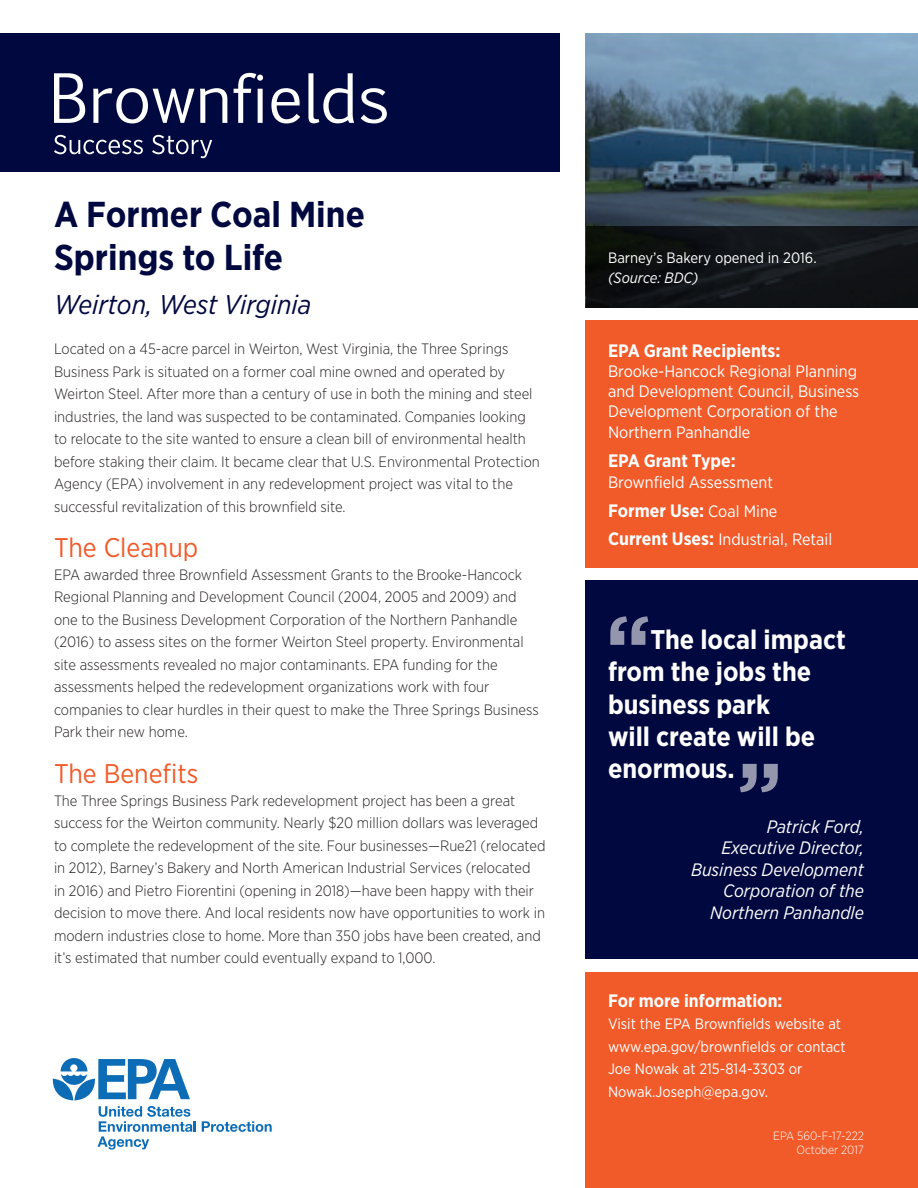
<style>
.page{position:relative;width:918px;height:1188px;background:#fff}
.page>*{position:absolute;margin:0;border:0;box-sizing:border-box;transform-origin:0 0}
.t1{font:700 36px/43.2px "Gotham Narrow";color:#00093f}
.t2{font:700 27px/32.4px "Gotham Narrow";color:#fff}
.t3{font:27px "Gotham Narrow";color:#f15b2a}
.t4{font:italic 27px "Gotham Narrow";color:#00093f}
.t5{font:italic 18px/21.6px "Gotham Narrow";color:#fff;text-align:right}
.t6{font:700 18px "Gotham Narrow";color:#fff}
.t7{font:16.5px/19.8px "Gotham Narrow";color:#fff}
.t8{font:300 15px/22.5px "Gotham Narrow";color:#231f20}
.t9{font:15px/22.5px "Gotham Narrow";color:#fff}
.t10{font:300 12px/14.4px "Gotham Narrow";color:#fff;text-align:right}
.s1{font-style:italic}
.s2{font-weight:400;font-size:16.5px}
.s3{font-weight:700;font-size:18px}
</style>
<div class="page">
<div style="left:0;top:33px;width:560px;height:139px;background:#00093f"></div>
<svg style="left:54px;top:73px;width:333px;height:50px"></svg>
<svg style="left:54px;top:135px;width:158px;height:23px"></svg>
<svg style="left:52px;top:1058px;width:138px;height:42px"></svg>
<svg style="left:202px;top:1121px;width:70px;height:11px"></svg>
<svg style="left:98px;top:1106px;width:98px;height:44px"></svg>
<img style="left:586px;top:33px;width:332px;height:193px">
<div style="left:586px;top:972px;width:332px;height:216px;background:#f15b2a"></div>
<div style="left:586px;top:321px;width:332px;height:247px;background:#f15b2a"></div>
<div style="left:586px;top:580px;width:332px;height:379px;background:#00093f"></div>
<svg style="left:610px;top:616px;width:38px;height:29px"></svg>
<svg style="left:740px;top:764px;width:38px;height:28px"></svg>
<div style="left:586px;top:226px;width:332px;height:82px;background:linear-gradient(to right,#0c0f0f,#16191e)"></div>
<h1 class="t1" style="left:54px;top:193px;width:312px">A Former Coal Mine<br>Springs to Life</h1>
<p class="t4" style="left:54px;top:287px;width:259px">Weirton, West Virginia</p>
<p class="t8" style="left:54px;top:337px;width:487px">Located on a 45-acre parcel in Weirton, West Virginia, the Three Springs Business Park is situated on a former coal mine owned and operated by Weirton Steel. After more than a century of use in both the mining and steel industries, the land was suspected to be contaminated. Companies looking to relocate to the site wanted to ensure a clean bill of environmental health before staking their claim. It became clear that U.S. Environmental Protection Agency (EPA) involvement in any redevelopment project was vital to the successful revitalization of this brownfield site.</p>
<h2 class="t3" style="left:54px;top:531px;width:146px">The Cleanup</h2>
<p class="t8" style="left:54px;top:563px;width:486px">EPA awarded three Brownfield Assessment Grants to the Brooke-Hancock Regional Planning and Development Council (2004, 2005 and 2009) and one to the Business Development Corporation of the Northern Panhandle (2016) to assess sites on the former Weirton Steel property. Environmental site assessments revealed no major contaminants. EPA funding for the assessments helped the redevelopment organizations work with four companies to clear hurdles in their quest to make the Three Springs Business Park their new home.</p>
<h2 class="t3" style="left:54px;top:757px;width:146px">The Benefits</h2>
<p class="t8" style="left:54px;top:789px;width:493px">The Three Springs Business Park redevelopment project has been a great success for the Weirton community. Nearly $20 million dollars was leveraged to complete the redevelopment of the site. Four businesses—Rue21 (relocated in 2012), Barney’s Bakery and North American Industrial Services (relocated in 2016) and Pietro Fiorentini (opening in 2018)—have been happy with their decision to move there. And local residents now have opportunities to work in modern industries close to home. More than 350 jobs have been created, and it’s estimated that number could eventually expand to 1,000.</p>
<p class="t9" style="left:608px;top:248px;width:210px;line-height:19.5px">Barney’s Bakery opened in 2016. <span class="s1">(Source: BDC)</span></p>
<h3 class="t6" style="left:608px;top:339px;width:174px">EPA Grant Recipients:</h3>
<p class="t7" style="left:608px;top:361px;width:253px">Brooke-Hancock Regional Planning and Development Council, Business<br>Development Corporation of the</p>
<p class="t7" style="left:608px;top:422px;width:144px">Northern Panhandle</p>
<h3 class="t6" style="left:608px;top:449px;width:129px">EPA Grant Type:</h3>
<p class="t7" style="left:608px;top:472px;width:167px">Brownfield Assessment</p>
<p class="t6" style="left:608px;top:499px;width:171px">Former Use: <span class="s2">Coal Mine</span></p>
<p class="t7" style="left:608px;top:529px;width:226px"><span class="s3">Current Uses:</span> Industrial, Retail</p>
<p class="t2" style="left:608px;top:623px;width:239px;text-indent:42px">The local impact from the jobs the business park<br>will create will be enormous.</p>
<p class="t5" style="left:767px;top:815px;width:99px">Patrick Ford,</p>
<p class="t5" style="left:721px;top:837px;width:144px">Executive Director,</p>
<p class="t5" style="left:691px;top:858px;width:174px">Business Development<br>Corporation of the<br>Northern Panhandle</p>
<h3 class="t6" style="left:608px;top:989px;width:176px">For more information:</h3>
<p class="t9" style="left:608px;top:1013px;width:239px">Visit the EPA Brownfields website at www.epa.gov/brownfields or contact<br>Joe Nowak at 215-814-3303 or<br>Nowak.Joseph@epa.gov.</p>
<p class="t10" style="left:773px;top:1128px;width:92px">EPA 560-F-17-222<br>October 2017</p>
</div>
